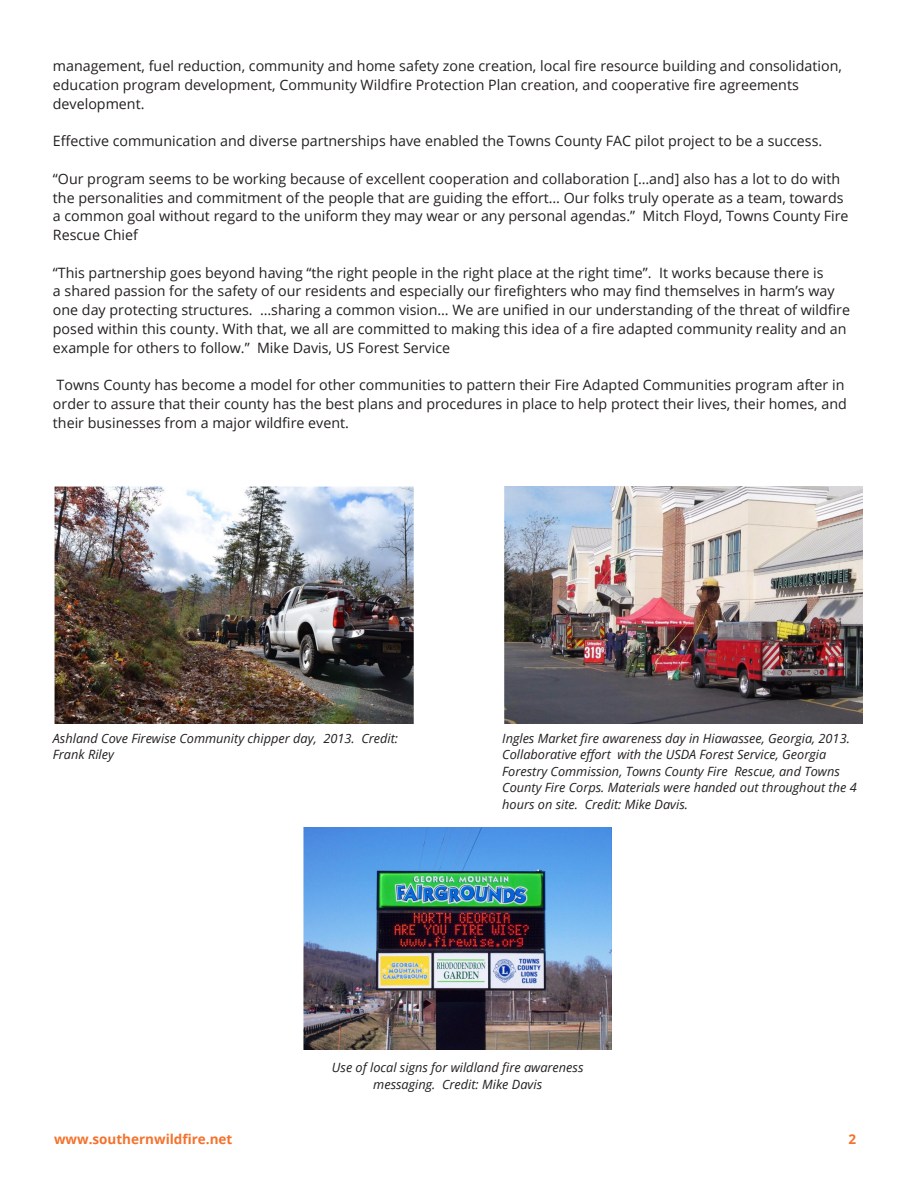
<style>
.page{position:relative;width:918px;height:1188px;background:#fff}
.page>*{position:absolute;margin:0;border:0;box-sizing:border-box;transform-origin:0 0}
.t1{font:14.25px/18.8px "Open Sans";color:#231f20}
.t2{font:700 13.5px "Open Sans";color:#f4722c}
.t3{font:italic 12.75px/16.5px "Open Sans";color:#231f20}
</style>
<div class="page">
<img style="left:54px;top:486px;width:359px;height:238px">
<img style="left:304px;top:827px;width:308px;height:223px">
<img style="left:504px;top:486px;width:359px;height:238px">
<p class="t1" style="left:53px;top:56px;width:790px">management, fuel reduction, community and home safety zone creation, local fire resource building and consolidation, education program development, Community Wildfire Protection Plan creation, and cooperative fire agreements development.</p>
<p class="t1" style="left:53px;top:131px;width:771px">Effective communication and diverse partnerships have enabled the Towns County FAC pilot project to be a success.</p>
<p class="t1" style="left:53px;top:169px;width:797px">“Our program seems to be working because of excellent cooperation and collaboration […and] also has a lot to do with the personalities and commitment of the people that are guiding the effort… Our folks truly operate as a team, towards a common goal without regard to the uniform they may wear or any personal agendas.” Mitch Floyd, Towns County Fire Rescue Chief</p>
<p class="t1" style="left:53px;top:263px;width:799px">“This partnership goes beyond having “the right people in the right place at the right time”. It works because there is<br>a shared passion for the safety of our residents and especially our firefighters who may find themselves in harm’s way one day protecting structures. …sharing a common vision… We are unified in our understanding of the threat of wildfire posed within this county. With that, we all are committed to making this idea of a fire adapted community reality and an example for others to follow.” Mike Davis, US Forest Service</p>
<p class="t1" style="left:53px;top:375px;width:795px">Towns County has become a model for other communities to pattern their Fire Adapted Communities program after in order to assure that their county has the best plans and procedures in place to help protect their lives, their homes, and their businesses from a major wildfire event.</p>
<p class="t3" style="left:53px;top:729px;width:347px">Ashland Cove Firewise Community chipper day, 2013. Credit:<br>Frank Riley</p>
<p class="t3" style="left:502px;top:729px;width:356px">Ingles Market fire awareness day in Hiawassee, Georgia, 2013.<br>Collaborative effort with the USDA Forest Service, Georgia Forestry Commission, Towns County Fire Rescue, and Towns County Fire Corps. Materials were handed out throughout the 4 hours on site. Credit: Mike Davis.</p>
<p class="t3" style="left:332px;top:1059px;width:253px;text-align:center">Use of local signs for wildland fire awareness messaging. Credit: Mike Davis</p>
<p class="t2" style="left:54px;top:1130px;width:180px">www.southernwildfire.net</p>
<p class="t2" style="left:849px;top:1130px;width:9px">2</p>
</div>
